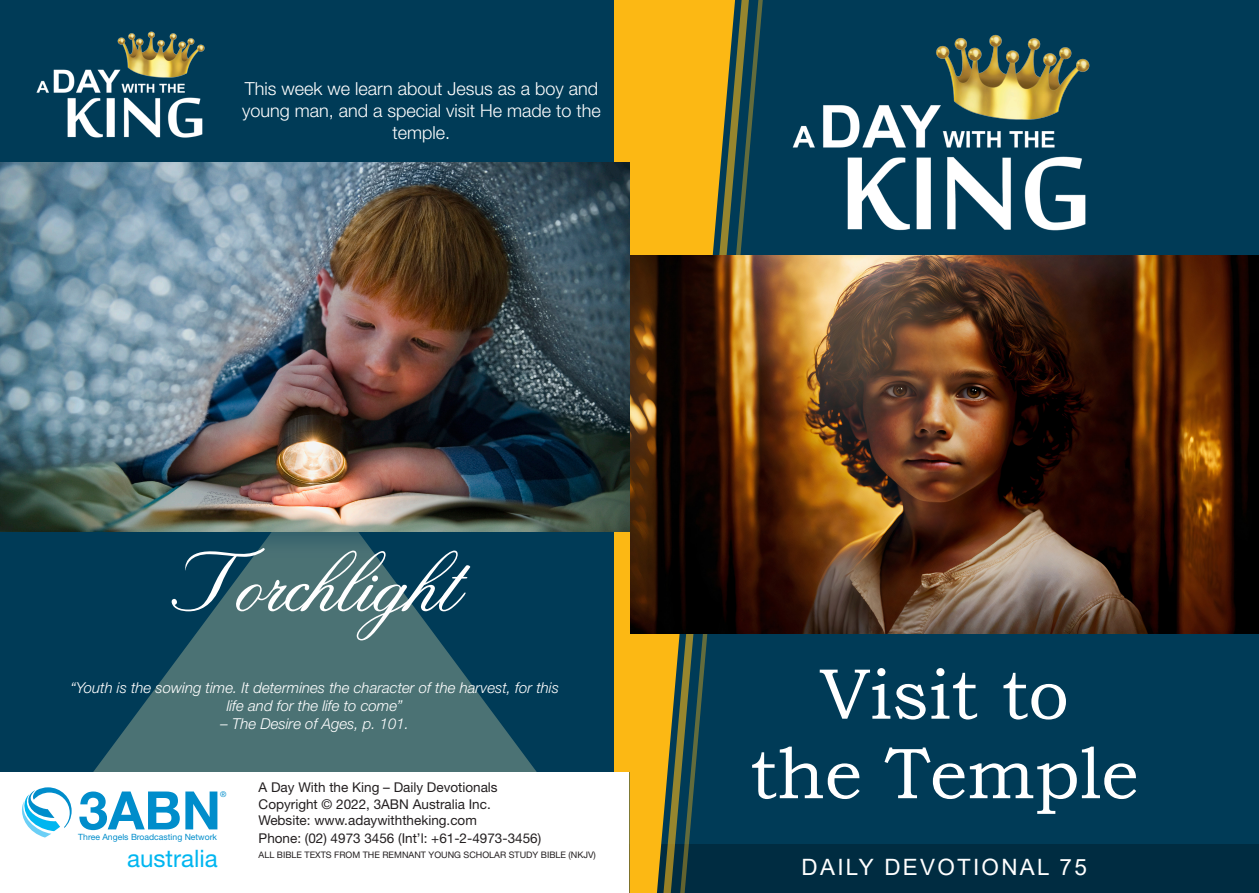
<style>
.page{position:relative;width:1259px;height:893px;background:#fff}
.page>*{position:absolute;margin:0;border:0;box-sizing:border-box;transform-origin:0 0}
.t1{font:90px "Venezio";color:#fff}
.t2{font:72px/79.5px "Bookman Old Style";color:#fff;text-align:center}
.t3{font:700 53.1px "Helvetica Neue";color:#008dcb}
.t4{font:24.15px "Helvetica Neue";color:#00b6f0}
.t5{font:22.5px "Arial";letter-spacing:.1em;color:#fff}
.t6{font:300 18px/21.6px "Helvetica Neue LT Pro";color:#fff;text-align:center}
.t7{font:italic 300 15px/18px "Helvetica Neue LT Pro";color:#fff;text-align:center}
.t8{font:13.5px/16.2px "Helvetica Neue LT Pro";color:#231f20}
.t9{font:9px "Helvetica Neue LT Pro";color:#231f20}
.t10{font:8.55px "Helvetica Neue LT Pro";color:#008dcb}
.t11{font:7.95px "Helvetica Neue LT Pro";color:#008dcb}
</style>
<div class="page">
<div style="left:629px;top:0;width:630px;height:893px;background:#003b57"></div>
<div style="left:629px;top:845px;width:630px;height:48px;background:#002c41"></div>
<img style="left:792px;top:34px;width:298px;height:197px">
<div style="left:629px;top:0;width:33px;height:893px;background:#fcb814"></div>
<svg style="left:662px;top:0;width:16px;height:893px;fill:#fcb814"></svg>
<svg style="left:678px;top:0;width:86px;height:893px"></svg>
<img style="left:629px;top:255px;width:630px;height:379px">
<div style="left:0;top:0;width:629px;height:771px;background:#003b57"></div>
<svg style="left:22px;top:787px;width:50px;height:50px"></svg>
<img style="left:36px;top:31px;width:169px;height:107px">
<img style="left:82px;top:531px;width:466px;height:240px">
<div style="left:614px;top:0;width:15px;height:771px;background:#fcb814"></div>
<img style="left:0;top:162px;width:629px;height:369px">
<p class="t6" style="left:242px;top:78px;width:360px">This week we learn about Jesus as a boy and young man, and a special visit He made to the temple.</p>
<p class="t1" style="left:171px;top:537px;width:289px">Torchlight</p>
<p class="t7" style="left:71px;top:678px;width:490px">“Youth is the sowing time. It determines the character of the harvest, for this life and for the life to come”</p>
<p class="t7" style="left:220px;top:714px;width:190px">– The Desire of Ages, p. 101.</p>
<p class="t3" style="left:78px;top:778px;width:144px">3ABN</p>
<p class="t11" style="left:220px;top:789px;width:8px">®</p>
<p class="t10" style="left:78px;top:832px;width:140px">Three Angels Broadcasting Network</p>
<p class="t4" style="left:127px;top:844px;width:92px">australia</p>
<p class="t8" style="left:259px;top:779px;width:241px">A Day With the King – Daily Devotionals<br>Copyright © 2022, 3ABN Australia Inc.<br>Website: www.adaywiththeking.com</p>
<p class="t8" style="left:259px;top:829px;width:284px">Phone: (02) 4973 3456 (Int’l: +61-2-4973-3456)</p>
<p class="t9" style="left:259px;top:849px;width:339px">ALL BIBLE TEXTS FROM THE REMNANT YOUNG SCHOLAR STUDY BIBLE (NKJV)</p>
<p class="t2" style="left:750px;top:655px;width:390px">Visit to<br>the Temple</p>
<p class="t5" style="left:801px;top:851px;width:287px">DAILY DEVOTIONAL 75</p>
</div>
